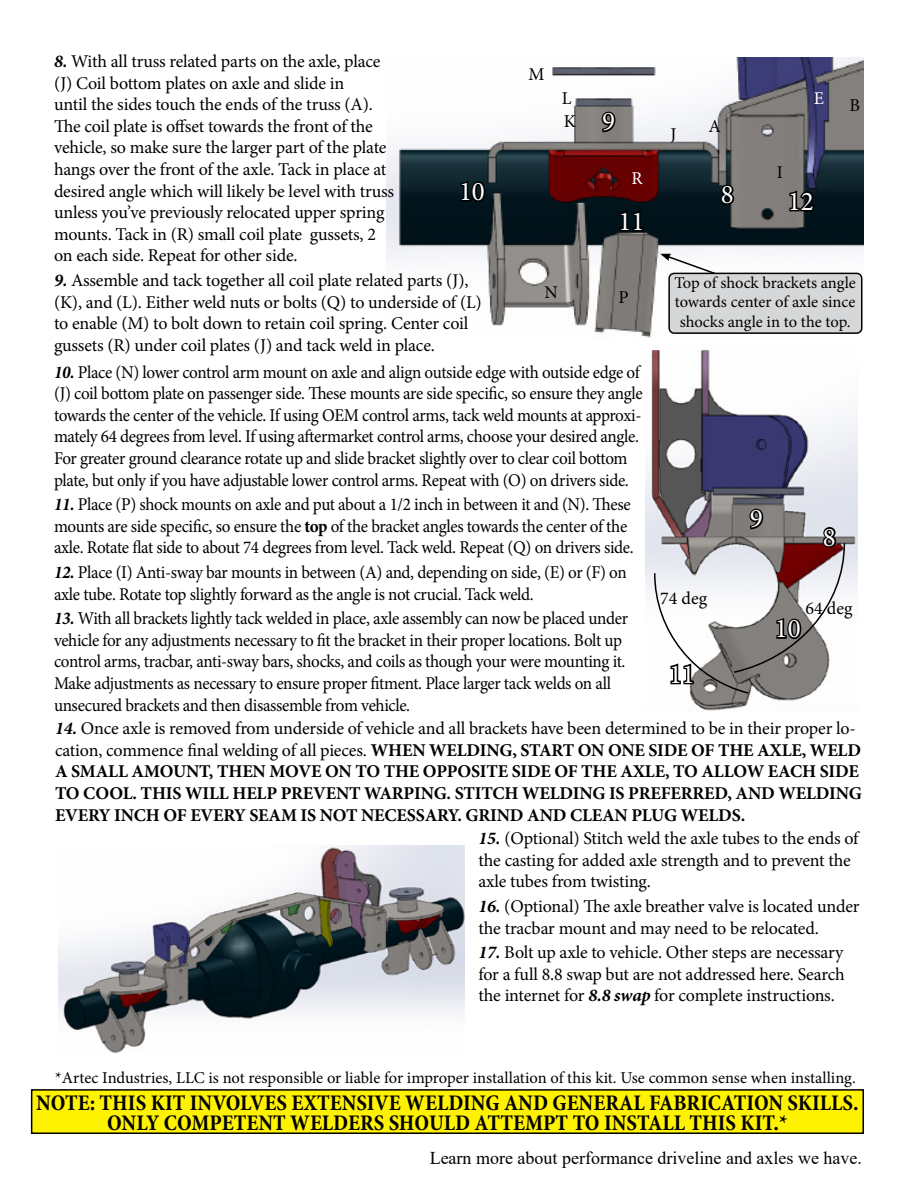
<style>
.page{position:relative;width:918px;height:1188px;background:#fff}
.page>*{position:absolute;margin:0;border:0;box-sizing:border-box;transform-origin:0 0}
.t1{font:27px "Minion Pro";color:#fff}
.t2{font:700 condensed 22.5px/19.5px "Minion Pro";color:#000;text-align:center}
.t3{font:18px/21.6px "Minion Pro";letter-spacing:-.02em;color:#000;scale:.95 1}
.t4{font:18px/21.6px "Minion Pro";letter-spacing:-.02em;color:#000}
.t5{font:700 18px/21.6px "Minion Pro";letter-spacing:-.01em;color:#000}
.t6{font:18px "Times New Roman";color:#000}
.t7{font:18px "Minion Pro";color:#fff}
.t8{font:16.5px/19.8px "Minion Pro";letter-spacing:-.005em;color:#000;text-align:justify}
.s1{font-weight:700;font-style:italic}
.s2{font-weight:700}
.s3{font-style:italic}
.s4{font-weight:400}
</style>
<div class="page">
<div style="left:32px;top:1090px;width:831px;height:43px;background:#fff200"></div>
<div style="left:31px;top:1089px;width:833px;height:45px;border:2px solid #000"></div>
<img style="left:386px;top:58px;width:478px;height:279px">
<img style="left:645px;top:350px;width:212px;height:361px">
<svg style="left:718px;top:183px;width:18px;height:24px"></svg>
<svg style="left:600px;top:110px;width:17px;height:24px"></svg>
<svg style="left:459px;top:179px;width:28px;height:24px"></svg>
<svg style="left:618px;top:208px;width:27px;height:25px"></svg>
<svg style="left:788px;top:188px;width:28px;height:25px"></svg>
<svg style="left:653px;top:507px;width:193px;height:188px"></svg>
<img style="left:58px;top:846px;width:407px;height:207px">
<svg style="left:660px;top:254px;width:57px;height:21px"></svg>
<div style="left:669px;top:273px;width:193px;height:60px;background:#d5d7d8;border-radius:5px"></div>
<div style="left:668px;top:273px;width:195px;height:61px;border:2px solid #000;border-radius:5px"></div>
<p class="t4" style="left:54px;top:51px;width:342px"><span class="s1">8.</span> With all truss related parts on the axle, place (J) Coil bottom plates on axle and slide in<br>until the sides touch the ends of the truss (A).<br>The coil plate is offset towards the front of the vehicle, so make sure the larger part of the plate hangs over the front of the axle. Tack in place at desired angle which will likely be level with truss unless you’ve previously relocated upper spring mounts. Tack in (R) small coil plate gussets, 2 on each side. Repeat for other side.</p>
<p class="t4" style="left:54px;top:270px;width:429px"><span class="s1">9.</span> Assemble and tack together all coil plate related parts (J), (K), and (L). Either weld nuts or bolts (Q) to underside of (L) to enable (M) to bolt down to retain coil spring. Center coil gussets (R) under coil plates (J) and tack weld in place.</p>
<p class="t3" style="left:54px;top:361px;width:621px"><span class="s1">10.</span> Place (N) lower control arm mount on axle and align outside edge with outside edge of (J) coil bottom plate on passenger side. These mounts are side specific, so ensure they angle towards the center of the vehicle. If using OEM control arms, tack weld mounts at approxi&shy;mately 64 degrees from level. If using aftermarket control arms, choose your desired angle.<br>For greater ground clearance rotate up and slide bracket slightly over to clear coil bottom plate, but only if you have adjustable lower control arms. Repeat with (O) on drivers side.</p>
<p class="t3" style="left:54px;top:494px;width:612px"><span class="s1">11.</span> Place (P) shock mounts on axle and put about a 1/2 inch in between it and (N). These mounts are side specific, so ensure the <span class="s2">top</span> of the bracket angles towards the center of the axle. Rotate flat side to about 74 degrees from level. Tack weld. Repeat (Q) on drivers side.</p>
<p class="t3" style="left:54px;top:562px;width:604px"><span class="s1">12.</span> Place (I) Anti-sway bar mounts in between (A) and, depending on side, (E) or (F) on axle tube. Rotate top slightly forward as the angle is not crucial. Tack weld.</p>
<p class="t3" style="left:54px;top:608px;width:606px"><span class="s1">13.</span> With all brackets lightly tack welded in place, axle assembly can now be placed under vehicle for any adjustments necessary to fit the bracket in their proper locations. Bolt up control arms, tracbar, anti-sway bars, shocks, and coils as though your were mounting it.<br>Make adjustments as necessary to ensure proper fitment. Place larger tack welds on all unsecured brackets and then disassemble from vehicle.</p>
<p class="t4" style="left:528px;top:63px;width:18px">M</p>
<p class="t4" style="left:562px;top:88px;width:11px">L</p>
<h1 class="t1" style="left:602px;top:104px;width:14px">9</h1>
<p class="t4" style="left:564px;top:111px;width:14px">K</p>
<p class="t7" style="left:631px;top:166px;width:13px">R</p>
<h1 class="t1" style="left:459px;top:173px;width:27px">10</h1>
<h1 class="t1" style="left:618px;top:203px;width:27px">11</h1>
<p class="t4" style="left:544px;top:282px;width:15px">N</p>
<p class="t4" style="left:618px;top:286px;width:12px">P</p>
<p class="t4" style="left:671px;top:124px;width:7px">J</p>
<p class="t4" style="left:708px;top:115px;width:14px">A</p>
<h1 class="t1" style="left:721px;top:177px;width:14px">8</h1>
<p class="t7" style="left:814px;top:87px;width:12px">E</p>
<p class="t4" style="left:777px;top:161px;width:8px">I</p>
<h1 class="t1" style="left:788px;top:183px;width:27px">12</h1>
<p class="t4" style="left:850px;top:94px;width:12px">B</p>
<p class="t8" style="left:674px;top:273px;width:183px">Top of shock brackets angle towards center of axle since shocks angle in to the top.</p>
<p class="t4" style="left:660px;top:588px;width:48px">74 deg</p>
<h1 class="t1" style="left:669px;top:656px;width:27px">11</h1>
<h1 class="t1" style="left:750px;top:501px;width:14px">9</h1>
<h1 class="t1" style="left:823px;top:519px;width:14px">8</h1>
<p class="t4" style="left:806px;top:598px;width:48px">64 deg</p>
<h1 class="t1" style="left:775px;top:611px;width:27px">10</h1>
<p class="t5" style="left:55px;top:717px;width:808px"><span class="s3">14.</span> <span class="s4">Once axle is removed from underside of vehicle and all brackets have been determined to be in their proper lo&shy;cation, commence final welding of all pieces.</span> WHEN WELDING, START ON ONE SIDE OF THE AXLE, WELD A SMALL AMOUNT, THEN MOVE ON TO THE OPPOSITE SIDE OF THE AXLE, TO ALLOW EACH SIDE TO COOL. THIS WILL HELP PREVENT WARPING. STITCH WELDING IS PREFERRED, AND WELDING EVERY INCH OF EVERY SEAM IS NOT NECESSARY. GRIND AND CLEAN PLUG WELDS.</p>
<p class="t4" style="left:479px;top:828px;width:382px"><span class="s1">15.</span> (Optional) Stitch weld the axle tubes to the ends of the casting for added axle strength and to prevent the axle tubes from twisting.</p>
<p class="t4" style="left:479px;top:896px;width:382px"><span class="s1">16.</span> (Optional) The axle breather valve is located under the tracbar mount and may need to be relocated.</p>
<p class="t4" style="left:479px;top:942px;width:368px;text-align:justify"><span class="s1">17.</span> Bolt up axle to vehicle. Other steps are necessary for a full 8.8 swap but are not addressed here. Search the internet for <span class="s1">8.8 swap</span> for complete instructions.</p>
<p class="t8" style="left:55px;top:1068px;width:802px">*Artec Industries, LLC is not responsible or liable for improper installation of this kit. Use common sense when installing.</p>
<p class="t2" style="left:36px;top:1093px;width:824px">NOTE: THIS KIT INVOLVES EXTENSIVE WELDING AND GENERAL FABRICATION SKILLS.<br>ONLY COMPETENT WELDERS SHOULD ATTEMPT TO INSTALL THIS KIT.*</p>
<p class="t6" style="left:430px;top:1146px;width:434px">Learn more about performance driveline and axles we have.</p>
</div>
